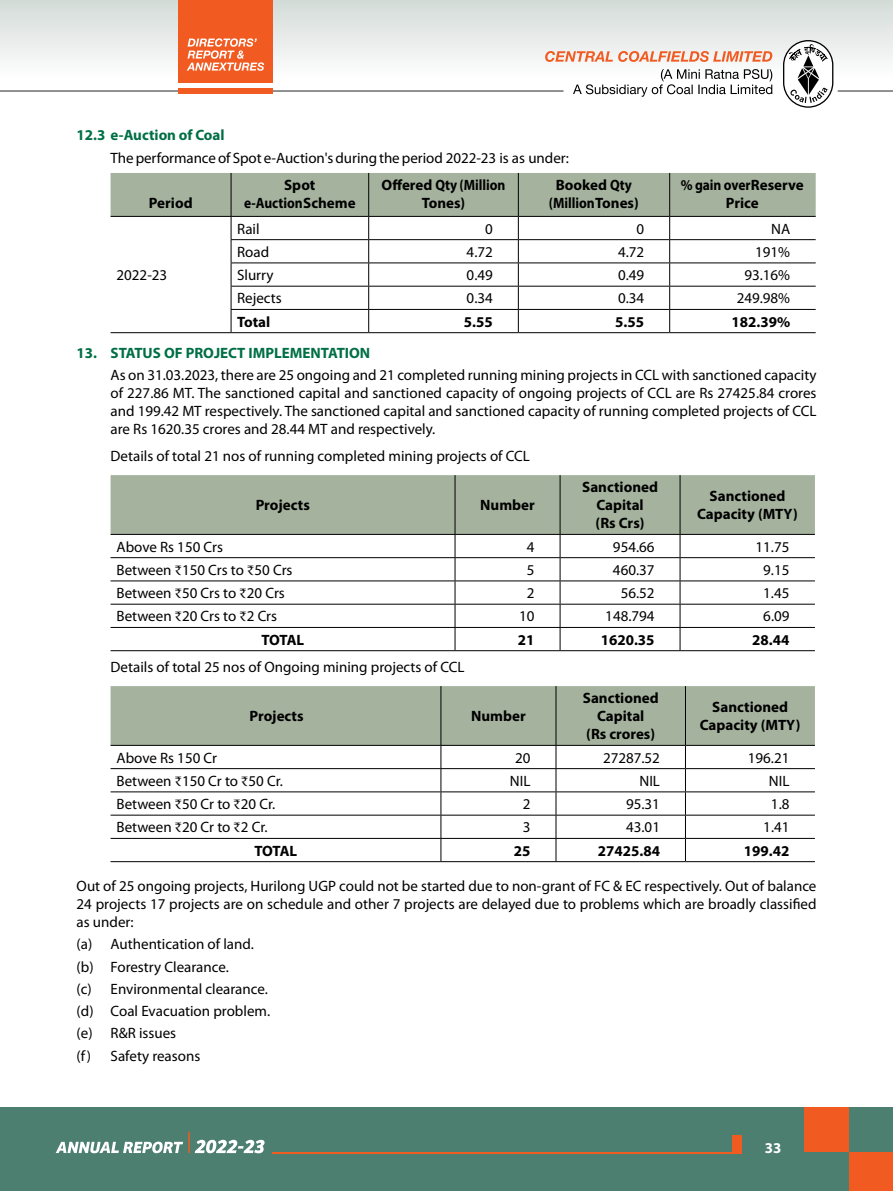
<style>
.page{position:relative;width:893px;height:1191px;background:#fff}
.page>*{position:absolute;margin:0;border:0;box-sizing:border-box;transform-origin:0 0}
.t1{font:15px/22.2px "Myriad Pro";color:#000}
.t2{font:700 15px/18px "Myriad Pro";color:#000;text-align:center}
.t3{font:700 15px/18px "Myriad Pro";color:#000;text-align:center;scale:.9 1}
.t4{font:700 15px "Myriad Pro";color:#fff}
.s1{font-weight:700;color:#006f45}
.s2{font-family:"Minion Pro"}
</style>
<div class="page">
<div style="left:0;top:0;width:893px;height:122px;background:linear-gradient(to bottom,#d9dfdc,#fff)"></div>
<div style="left:0;top:1107px;width:893px;height:84px;background:#4c7f70"></div>
<div style="left:849px;top:1151px;width:44px;height:40px;background:#f15b22"></div>
<div style="left:804px;top:1107px;width:45px;height:44px;background:#f15b22"></div>
<svg style="left:545px;top:51px;width:227px;height:11px"></svg>
<svg style="left:573px;top:69px;width:199px;height:28px"></svg>
<svg style="left:783px;top:40px;width:50px;height:68px"></svg>
<hr style="left:0;top:90px;width:563px;height:2px;background:#6d6e70">
<hr style="left:838px;top:90px;width:55px;height:2px;background:#6d6e70">
<hr style="left:272px;top:1152px;width:463px;height:2px;background:#f15b22">
<div style="left:732px;top:1135px;width:9px;height:19px;background:#f15b22"></div>
<svg style="left:195px;top:1139px;width:70px;height:14px"></svg>
<svg style="left:56px;top:1141px;width:127px;height:12px"></svg>
<hr style="left:188px;top:1131px;width:2px;height:22px;background:#f15b22">
<div style="left:178px;top:88px;width:95px;height:6px;background:#f15b22"></div>
<div style="left:178px;top:0;width:95px;height:83px;background:#f15b22"></div>
<svg style="left:187px;top:38px;width:77px;height:33px"></svg>
<svg style="left:111px;top:173px;width:705px;height:159px"></svg>
<hr style="left:111px;top:332px;width:120px;height:1px;background:#000">
<hr style="left:231px;top:332px;width:138px;height:1px;background:#000">
<hr style="left:369px;top:332px;width:149px;height:1px;background:#000">
<hr style="left:518px;top:332px;width:152px;height:1px;background:#000">
<hr style="left:670px;top:332px;width:146px;height:1px;background:#000">
<svg style="left:111px;top:475px;width:704px;height:175px"></svg>
<hr style="left:111px;top:650px;width:344px;height:1px;background:#000">
<hr style="left:455px;top:650px;width:105px;height:1px;background:#000">
<hr style="left:560px;top:650px;width:120px;height:1px;background:#000">
<hr style="left:680px;top:650px;width:135px;height:1px;background:#000">
<svg style="left:111px;top:686px;width:704px;height:175px"></svg>
<hr style="left:111px;top:861px;width:330px;height:1px;background:#000">
<hr style="left:441px;top:861px;width:115px;height:1px;background:#000">
<hr style="left:556px;top:861px;width:129px;height:1px;background:#000">
<hr style="left:685px;top:861px;width:130px;height:1px;background:#000">
<p class="t1" style="left:111px;top:124px;width:460px;text-indent:-34px"><span class="s1">12.3 e-Auction of Coal<br></span>The performance of Spot e-Auction's during the period 2022-23 is as under:</p>
<p class="t2" style="left:149px;top:194px;width:45px">Period</p>
<p class="t2" style="left:244px;top:176px;width:113px">Spot<br>e-Auction Scheme</p>
<p class="t2" style="left:382px;top:176px;width:125px">Offered Qty (Million<br>Tones)</p>
<p class="t2" style="left:549px;top:176px;width:91px">Booked Qty (Million Tones)</p>
<p class="t3" style="left:681px;top:176px;width:138px">% gain over Reserve<br>Price</p>
<p class="t1" style="left:237px;top:217px;width:24px">Rail</p>
<p class="t1" style="left:485px;top:217px;width:9px">0</p>
<p class="t1" style="left:636px;top:217px;width:9px">0</p>
<p class="t1" style="left:771px;top:217px;width:21px">NA</p>
<p class="t1" style="left:237px;top:240px;width:34px">Road</p>
<p class="t1" style="left:467px;top:240px;width:28px">4.72</p>
<p class="t1" style="left:618px;top:240px;width:28px">4.72</p>
<p class="t1" style="left:755px;top:240px;width:36px">191%</p>
<p class="t1" style="left:237px;top:264px;width:38px">Slurry</p>
<p class="t1" style="left:467px;top:264px;width:28px">0.49</p>
<p class="t1" style="left:618px;top:264px;width:28px">0.49</p>
<p class="t1" style="left:744px;top:264px;width:47px">93.16%</p>
<p class="t1" style="left:237px;top:287px;width:46px">Rejects</p>
<p class="t1" style="left:467px;top:287px;width:28px">0.34</p>
<p class="t1" style="left:618px;top:287px;width:28px">0.34</p>
<p class="t1" style="left:737px;top:287px;width:55px">249.98%</p>
<p class="t2" style="left:237px;top:312px;width:35px">Total</p>
<p class="t2" style="left:464px;top:312px;width:30px">5.55</p>
<p class="t2" style="left:615px;top:312px;width:30px">5.55</p>
<p class="t2" style="left:731px;top:312px;width:60px">182.39%</p>
<p class="t1" style="left:111px;top:341px;width:707px;text-indent:-34px"><span class="s1">13. STATUS OF PROJECT IMPLEMENTATION<br></span>As on 31.03.2023, there are 25 ongoing and 21 completed running mining projects in CCL with sanctioned capacity</p>
<p class="t1" style="left:111px;top:384px;width:707px;line-height:18px;text-align:justify">of 227.86 MT. The sanctioned capital and sanctioned capacity of ongoing projects of CCL are Rs 27425.84 crores and 199.42 MT respectively. The sanctioned capital and sanctioned capacity of running completed projects of CCL are Rs 1620.35 crores and 28.44 MT and respectively.</p>
<p class="t1" style="left:111px;top:444px;width:421px">Details of total 21 nos of running completed mining projects of CCL</p>
<p class="t2" style="left:256px;top:496px;width:56px">Projects</p>
<p class="t2" style="left:480px;top:496px;width:56px">Number</p>
<p class="t1" style="left:117px;top:264px;width:52px">2022-23</p>
<p class="t2" style="left:582px;top:478px;width:77px">Sanctioned<br>Capital<br>(Rs Crs)</p>
<p class="t2" style="left:697px;top:487px;width:102px">Sanctioned<br>Capacity (MTY)</p>
<p class="t1" style="left:117px;top:535px;width:108px">Above Rs 150 Crs</p>
<p class="t1" style="left:527px;top:535px;width:9px">4</p>
<p class="t1" style="left:613px;top:535px;width:43px">954.66</p>
<p class="t1" style="left:755px;top:535px;width:35px">11.75</p>
<p class="t1" style="left:117px;top:558px;width:177px">Between <span class="s2">₹</span>150 Crs to <span class="s2">₹</span>50 Crs</p>
<p class="t1" style="left:527px;top:558px;width:9px">5</p>
<p class="t1" style="left:613px;top:558px;width:43px">460.37</p>
<p class="t1" style="left:763px;top:558px;width:28px">9.15</p>
<p class="t1" style="left:117px;top:582px;width:170px">Between <span class="s2">₹</span>50 Crs to <span class="s2">₹</span>20 Crs</p>
<p class="t1" style="left:527px;top:582px;width:9px">2</p>
<p class="t1" style="left:621px;top:582px;width:35px">56.52</p>
<p class="t1" style="left:763px;top:582px;width:28px">1.45</p>
<p class="t1" style="left:117px;top:605px;width:162px">Between <span class="s2">₹</span>20 Crs to <span class="s2">₹</span>2 Crs</p>
<p class="t1" style="left:519px;top:605px;width:17px">10</p>
<p class="t1" style="left:605px;top:605px;width:51px">148.794</p>
<p class="t1" style="left:763px;top:605px;width:28px">6.09</p>
<p class="t2" style="left:261px;top:630px;width:44px">TOTAL</p>
<p class="t2" style="left:518px;top:630px;width:18px">21</p>
<p class="t2" style="left:601px;top:630px;width:55px">1620.35</p>
<p class="t2" style="left:752px;top:630px;width:39px">28.44</p>
<p class="t1" style="left:111px;top:655px;width:355px">Details of total 25 nos of Ongoing mining projects of CCL</p>
<p class="t2" style="left:249px;top:707px;width:56px">Projects</p>
<p class="t2" style="left:471px;top:707px;width:56px">Number</p>
<p class="t2" style="left:583px;top:689px;width:77px">Sanctioned<br>Capital<br>(Rs crores)</p>
<p class="t2" style="left:700px;top:698px;width:102px">Sanctioned<br>Capacity (MTY)</p>
<p class="t1" style="left:117px;top:746px;width:102px">Above Rs 150 Cr</p>
<p class="t1" style="left:515px;top:746px;width:17px">20</p>
<p class="t1" style="left:603px;top:746px;width:58px">27287.52</p>
<p class="t1" style="left:748px;top:746px;width:43px">196.21</p>
<p class="t1" style="left:117px;top:769px;width:168px">Between <span class="s2">₹</span>150 Cr to <span class="s2">₹</span>50 Cr.</p>
<p class="t1" style="left:510px;top:769px;width:22px">NIL</p>
<p class="t1" style="left:639px;top:769px;width:22px">NIL</p>
<p class="t1" style="left:769px;top:769px;width:22px">NIL</p>
<p class="t1" style="left:117px;top:792px;width:160px">Between <span class="s2">₹</span>50 Cr to <span class="s2">₹</span>20 Cr.</p>
<p class="t1" style="left:523px;top:792px;width:9px">2</p>
<p class="t1" style="left:626px;top:792px;width:35px">95.31</p>
<p class="t1" style="left:771px;top:792px;width:20px">1.8</p>
<p class="t1" style="left:117px;top:816px;width:152px">Between <span class="s2">₹</span>20 Cr to <span class="s2">₹</span>2 Cr.</p>
<p class="t1" style="left:523px;top:816px;width:9px">3</p>
<p class="t1" style="left:626px;top:816px;width:35px">43.01</p>
<p class="t1" style="left:763px;top:816px;width:28px">1.41</p>
<p class="t2" style="left:254px;top:841px;width:44px">TOTAL</p>
<p class="t2" style="left:514px;top:841px;width:18px">25</p>
<p class="t2" style="left:598px;top:841px;width:64px">27425.84</p>
<p class="t2" style="left:744px;top:841px;width:47px">199.42</p>
<p class="t1" style="left:77px;top:876px;width:741px;line-height:18px;text-align:justify">Out of 25 ongoing projects, Hurilong UGP could not be started due to non-grant of FC &amp; EC respectively. Out of balance 24 projects 17 projects are on schedule and other 7 projects are delayed due to problems which are broadly classified as under:</p>
<p class="t1" style="left:77px;top:933px;width:195px">(a) Authentication of land. (b) Forestry Clearance.<br>(c) Environmental clearance. (d) Coal Evacuation problem. (e) R&amp;R issues<br>(f) Safety reasons</p>
<p class="t4" style="left:765px;top:1138px;width:18px">33</p>
</div>
